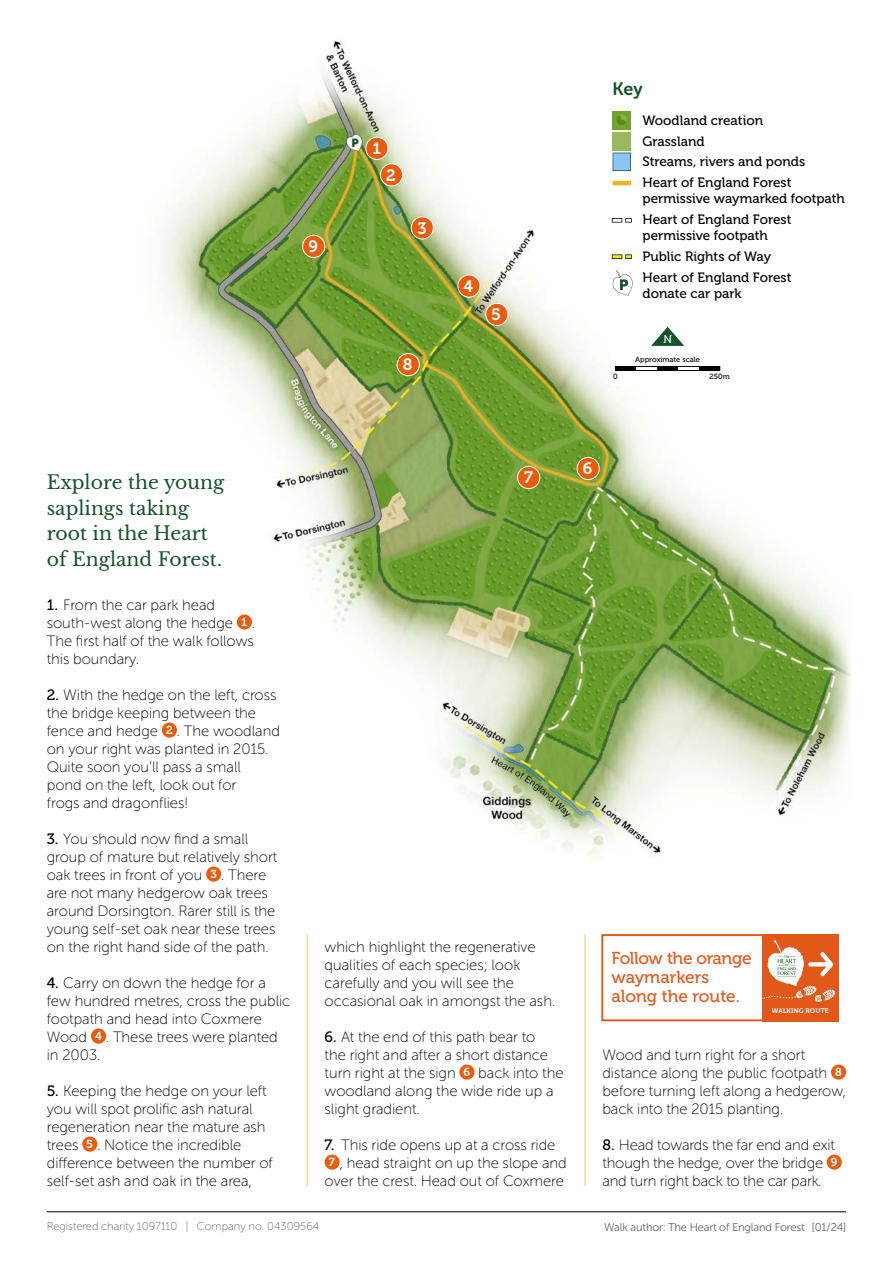
<style>
.page{position:relative;width:893px;height:1263px;background:#fff}
.page>*{position:absolute;margin:0;border:0;box-sizing:border-box;transform-origin:0 0}
.t1{font:18.75px/25.5px "Libre Baskerville";color:#125428}
.t2{font:18px "Museo Sans Rounded 700";color:#125428}
.t3{font:17.25px/19.2px "Museo 500";letter-spacing:-.01em;color:#e25819}
.t4{font:16.5px "Museo 700";color:#fff}
.t5{font:15px/18px "Museo Sans Rounded 100";color:#000}
.t6{font:13.5px/20.7px "Museo 500";color:#000}
.t7{font:11.25px "Museo Sans Rounded 100";color:#646363}
.t8{font:11.25px "Museo Sans Rounded 300";letter-spacing:-.01em;color:#646363}
.t9{font:11.25px "Museo 500";color:#fff}
.t10{font:7.5px "Museo 500";color:#000}
.t11{font:6.6px "Museo 700";letter-spacing:.02em;color:#fff}
.s1{font-family:"Museo 500"}
.s2{font-family:"Museo 700";font-size:11.55px;color:#fff}
</style>
<div class="page">
<img style="left:158px;top:39px;width:646px;height:836px">
<div style="left:237px;top:614px;width:15px;height:16px;background:#ea5b0b;border-radius:50%"></div>
<div style="left:162px;top:722px;width:15px;height:16px;background:#ea5b0b;border-radius:50%"></div>
<div style="left:206px;top:866px;width:15px;height:16px;background:#ea5b0b;border-radius:50%"></div>
<div style="left:91px;top:1028px;width:15px;height:16px;background:#ea5b0b;border-radius:50%"></div>
<div style="left:82px;top:1136px;width:15px;height:16px;background:#ea5b0b;border-radius:50%"></div>
<div style="left:459px;top:1064px;width:15px;height:16px;background:#ea5b0b;border-radius:50%"></div>
<div style="left:325px;top:1154px;width:15px;height:16px;background:#ea5b0b;border-radius:50%"></div>
<div style="left:831px;top:1064px;width:15px;height:16px;background:#ea5b0b;border-radius:50%"></div>
<div style="left:827px;top:1154px;width:15px;height:16px;background:#ea5b0b;border-radius:50%"></div>
<hr style="left:585px;top:934px;width:1px;height:252px;background:#fcc75f">
<hr style="left:307px;top:934px;width:1px;height:252px;background:#fcc75f">
<div style="left:601px;top:934px;width:238px;height:87px;border:2px solid #e25819"></div>
<div style="left:762px;top:934px;width:77px;height:87px;background:#e25819"></div>
<svg style="left:762px;top:940px;width:74px;height:62px"></svg>
<div style="left:366px;top:137px;width:22px;height:22px;background:#ea5b0b;border-radius:50%"></div>
<div style="left:365px;top:137px;width:23px;height:23px;border:1px solid #fff;border-radius:50%"></div>
<div style="left:411px;top:217px;width:22px;height:22px;background:#ea5b0b;border-radius:50%"></div>
<div style="left:411px;top:216px;width:23px;height:23px;border:1px solid #fff;border-radius:50%"></div>
<div style="left:458px;top:275px;width:22px;height:22px;background:#ea5b0b;border-radius:50%"></div>
<div style="left:458px;top:275px;width:22px;height:22px;border:1px solid #fff;border-radius:50%"></div>
<div style="left:486px;top:303px;width:22px;height:22px;background:#ea5b0b;border-radius:50%"></div>
<div style="left:485px;top:303px;width:23px;height:23px;border:1px solid #fff;border-radius:50%"></div>
<div style="left:577px;top:457px;width:22px;height:23px;background:#ea5b0b;border-radius:50%"></div>
<div style="left:577px;top:457px;width:23px;height:23px;border:1px solid #fff;border-radius:50%"></div>
<div style="left:518px;top:466px;width:22px;height:23px;background:#ea5b0b;border-radius:50%"></div>
<div style="left:517px;top:466px;width:23px;height:23px;border:1px solid #fff;border-radius:50%"></div>
<div style="left:397px;top:354px;width:22px;height:22px;background:#ea5b0b;border-radius:50%"></div>
<div style="left:397px;top:353px;width:23px;height:23px;border:1px solid #fff;border-radius:50%"></div>
<div style="left:303px;top:235px;width:22px;height:22px;background:#ea5b0b;border-radius:50%"></div>
<div style="left:302px;top:235px;width:23px;height:23px;border:1px solid #fff;border-radius:50%"></div>
<div style="left:380px;top:164px;width:23px;height:22px;background:#ea5b0b;border-radius:50%"></div>
<div style="left:380px;top:163px;width:23px;height:23px;border:1px solid #fff;border-radius:50%"></div>
<div style="left:547px;top:70px;width:346px;height:239px;background:#fff"></div>
<div style="left:612px;top:218px;width:10px;height:5px;border:2px solid #000"></div>
<hr style="left:613px;top:181px;width:18px;height:4px;background:#f1b420">
<div style="left:612px;top:254px;width:10px;height:5px;border:2px solid #000"></div>
<svg style="left:613px;top:254px;width:19px;height:5px"></svg>
<div style="left:613px;top:132px;width:18px;height:18px;background:#98b95c"></div>
<svg style="left:613px;top:153px;width:18px;height:18px"></svg>
<div style="left:613px;top:111px;width:18px;height:18px;background:#70a528"></div>
<svg style="left:616px;top:114px;width:11px;height:11px"></svg>
<svg style="left:613px;top:270px;width:20px;height:26px"></svg>
<svg style="left:613px;top:218px;width:19px;height:5px"></svg>
<div style="left:610px;top:322px;width:184px;height:63px;background:#fff"></div>
<hr style="left:615px;top:366px;width:21px;height:4px;background:#000">
<hr style="left:699px;top:366px;width:21px;height:4px;background:#000">
<hr style="left:657px;top:366px;width:21px;height:4px;background:#000">
<div style="left:615px;top:366px;width:105px;height:5px;border:1px solid #000"></div>
<svg style="left:651px;top:327px;width:33px;height:19px"></svg>
<hr style="left:47px;top:1211px;width:799px;height:1px;background:#000">
<p class="t4" style="left:308px;top:237px;width:11px">9</p>
<p class="t4" style="left:372px;top:139px;width:10px">1</p>
<p class="t4" style="left:386px;top:166px;width:11px">2</p>
<p class="t4" style="left:417px;top:219px;width:11px">3</p>
<p class="t4" style="left:403px;top:355px;width:11px">8</p>
<p class="t4" style="left:463px;top:277px;width:11px">4</p>
<p class="t4" style="left:491px;top:305px;width:11px">5</p>
<p class="t2" style="left:613px;top:79px;width:32px">Key</p>
<p class="t6" style="left:643px;top:110px;width:164px">Woodland creation<br>Grassland<br>Streams, rivers and ponds<br>Heart of England Forest</p>
<p class="t6" style="left:643px;top:189px;width:204px">permissive waymarked footpath<br>Heart of England Forest</p>
<p class="t6" style="left:643px;top:225px;width:150px">permissive footpath<br>Public Rights of Way<br>Heart of England Forest</p>
<p class="t6" style="left:643px;top:283px;width:101px">donate car park</p>
<p class="t9" style="left:663px;top:333px;width:10px">N</p>
<p class="t10" style="left:635px;top:356px;width:66px">Approximate scale</p>
<p class="t10" style="left:613px;top:372px;width:6px">0</p>
<p class="t10" style="left:710px;top:372px;width:22px">250m</p>
<p class="t1" style="left:47px;top:470px;width:179px">Explore the young saplings taking root in the Heart of England Forest.</p>
<p class="t5" style="left:47px;top:596px;width:210px"><span class="s1">1.</span> From the car park head south-west along the hedge <span class="s2">1</span> .<br>The first half of the walk follows this boundary.</p>
<p class="t5" style="left:47px;top:686px;width:235px"><span class="s1">2.</span> With the hedge on the left, cross the bridge keeping between the fence and hedge <span class="s2">2</span> . The woodland on your right was planted in 2015.<br>Quite soon you’ll pass a small<br>pond on the left, look out for<br>frogs and dragonflies!</p>
<p class="t5" style="left:47px;top:830px;width:232px"><span class="s1">3.</span> You should now find a small group of mature but relatively short oak trees in front of you <span class="s2">3</span> . There are not many hedgerow oak trees around Dorsington. Rarer still is the young self-set oak near these trees on the right hand side of the path.</p>
<p class="t5" style="left:47px;top:974px;width:245px"><span class="s1">4.</span> Carry on down the hedge for a few hundred metres, cross the public footpath and head into Coxmere<br>Wood <span class="s2">4</span> . These trees were planted in 2003.</p>
<p class="t5" style="left:47px;top:1082px;width:228px"><span class="s1">5.</span> Keeping the hedge on your left you will spot prolific ash natural regeneration near the mature ash trees <span class="s2">5</span> . Notice the incredible difference between the number of self-set ash and oak in the area,</p>
<p class="t4" style="left:524px;top:468px;width:10px">7</p>
<p class="t4" style="left:583px;top:459px;width:11px">6</p>
<p class="t5" style="left:325px;top:938px;width:232px">which highlight the regenerative qualities of each species; look carefully and you will see the occasional oak in amongst the ash.</p>
<p class="t5" style="left:325px;top:1028px;width:240px"><span class="s1">6.</span> At the end of this path bear to<br>the right and after a short distance turn right at the sign <span class="s2">6</span> back into the woodland along the wide ride up a slight gradient.</p>
<p class="t5" style="left:325px;top:1136px;width:244px"><span class="s1">7.</span> This ride opens up at a cross ride<br><span class="s2">7</span> , head straight on up the slope and over the crest. Head out of Coxmere</p>
<p class="t3" style="left:611px;top:949px;width:142px">Follow the orange waymarkers along the route.</p>
<p class="t11" style="left:772px;top:1007px;width:58px">WALKING ROUTE</p>
<p class="t5" style="left:602px;top:1046px;width:245px">Wood and turn right for a short distance along the public footpath <span class="s2">8 </span>before turning left along a hedgerow, back into the 2015 planting.</p>
<p class="t5" style="left:602px;top:1136px;width:237px"><span class="s1">8.</span> Head towards the far end and exit though the hedge, over the bridge <span class="s2">9 </span>and turn right back to the car park.</p>
<p class="t7" style="left:47px;top:1220px;width:274px">Registered charity 1097110 | Company no. 04309564</p>
<p class="t8" style="left:604px;top:1221px;width:243px">Walk author: The Heart of England Forest [01/24]</p>
</div>
